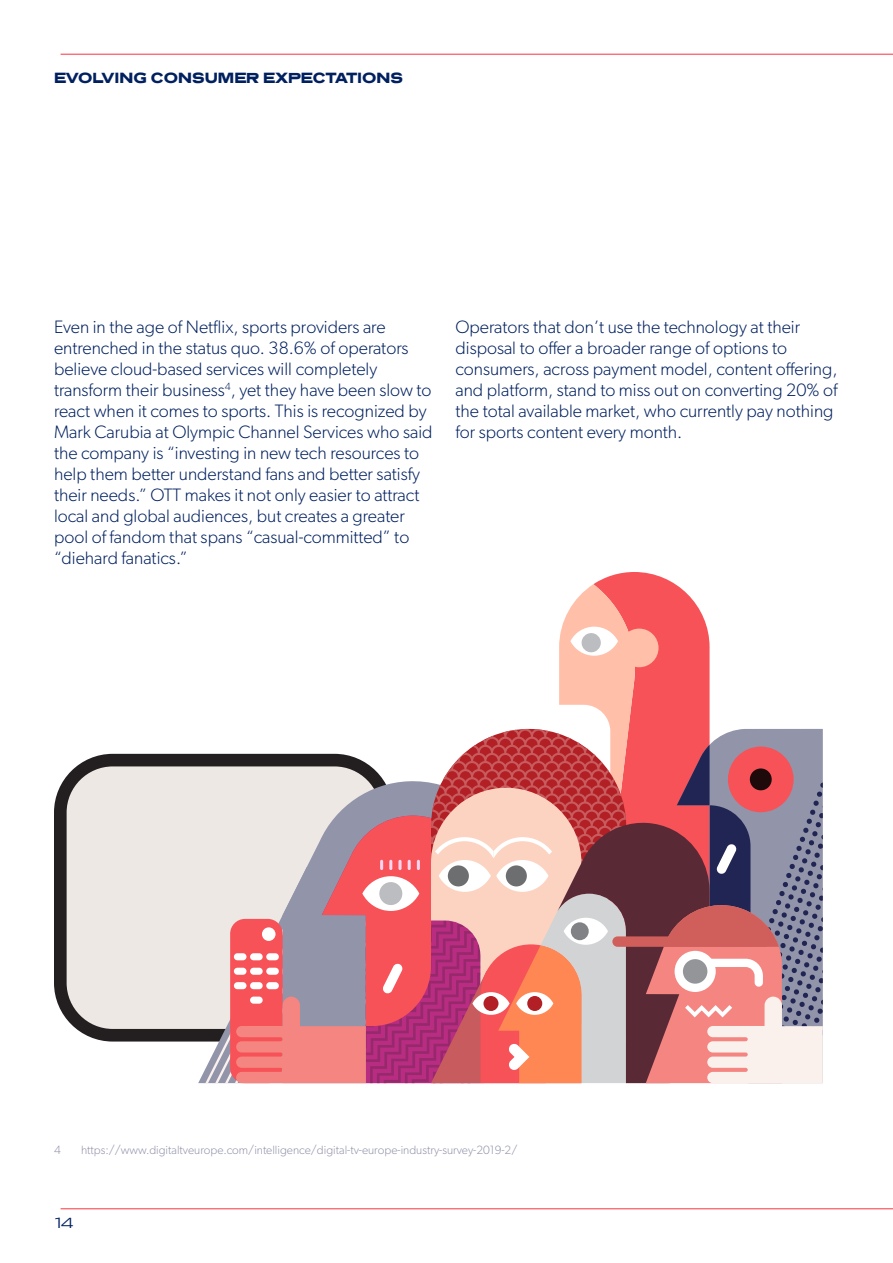
<style>
.page{position:relative;width:893px;height:1263px;background:#fff}
.page>*{position:absolute;margin:0;border:0;box-sizing:border-box;transform-origin:0 0}
.Paragraph_Text_01{font:300 18px/21px "Gibson";color:#00205f}
.Section_Title{font:15px "Presicav Tight Hv";color:#00205f}
.t1{font:15px "Presicav Tight Lt";color:#00205f}
.t2{font:300 12px "Gibson";color:#9294a9}
</style>
<div class="page">
<hr style="left:61px;top:1208px;width:832px;height:1px;background:#fb333e">
<hr style="left:61px;top:54px;width:832px;height:1px;background:#fb333e">
<div style="left:54px;top:754px;width:339px;height:287px;background:#231f20;border-radius:59px"></div>
<div style="left:67px;top:766px;width:314px;height:263px;background:#ede8e4;border-radius:46px"></div>
<svg style="left:594px;top:572px;width:81px;height:12px"></svg>
<svg style="left:205px;top:584px;width:618px;height:499px"></svg>
<div style="left:262px;top:927px;width:14px;height:14px;background:#fff;border-radius:50%"></div>
<div style="left:234px;top:953px;width:12px;height:7px;background:#fff;border-radius:4px"></div>
<div style="left:250px;top:953px;width:13px;height:7px;background:#fff;border-radius:4px"></div>
<div style="left:266px;top:953px;width:13px;height:7px;background:#fff;border-radius:4px"></div>
<div style="left:234px;top:968px;width:12px;height:7px;background:#fff;border-radius:4px"></div>
<div style="left:250px;top:968px;width:13px;height:7px;background:#fff;border-radius:4px"></div>
<div style="left:266px;top:968px;width:13px;height:7px;background:#fff;border-radius:4px"></div>
<div style="left:234px;top:982px;width:12px;height:7px;background:#fff;border-radius:4px"></div>
<div style="left:250px;top:982px;width:13px;height:7px;background:#fff;border-radius:4px"></div>
<div style="left:266px;top:982px;width:13px;height:7px;background:#fff;border-radius:4px"></div>
<div style="left:250px;top:996px;width:13px;height:8px;background:#fff;border-radius:4px"></div>
<div style="left:750px;top:768px;width:22px;height:22px;background:#1e0a0b;border-radius:50%"></div>
<p class="Section_Title" style="left:54px;top:69px;width:351px">EVOLVING CONSUMER EXPECTATIONS</p>
<p class="Paragraph_Text_01" style="left:54px;top:316px;width:380px">Even in the age of Netflix, sports providers are entrenched in the status quo. 38.6% of operators believe cloud-based services will completely transform their business<sup>4</sup>, yet they have been slow to react when it comes to sports. This is recognized by Mark Carubia at Olympic Channel Services who said the company is “investing in new tech resources to help them better understand fans and better satisfy their needs.” OTT makes it not only easier to attract local and global audiences, but creates a greater pool of fandom that spans “casual-committed” to “diehard fanatics.”</p>
<p class="Paragraph_Text_01" style="left:455px;top:316px;width:384px">Operators that don’t use the technology at their disposal to offer a broader range of options to consumers, across payment model, content offering, and platform, stand to miss out on converting 20% of the total available market, who currently pay nothing for sports content every month.</p>
<p class="t2" style="left:54px;top:1143px;width:8px">4</p>
<p class="t2" style="left:81px;top:1143px;width:438px">https://www.digitaltveurope.com/intelligence/digital-tv-europe-industry-survey-2019-2/</p>
<p class="t1" style="left:55px;top:1213px;width:20px">14</p>
</div>
